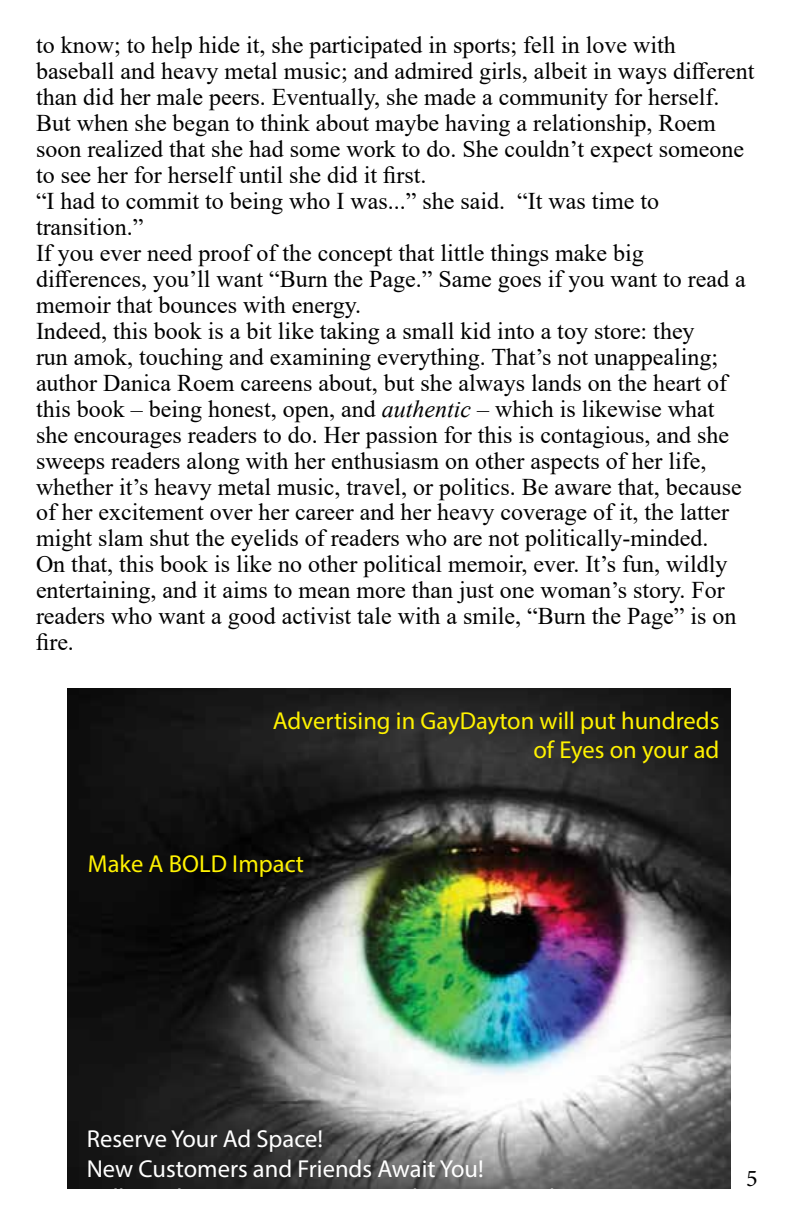
<style>
.page{position:relative;width:792px;height:1224px;background:#fff}
.page>*{position:absolute;margin:0;border:0;box-sizing:border-box;transform-origin:0 0}
.t1{font:24.6px/29.4px "Myriad Pro";color:#fff200;text-align:right}
.t2{font:24.6px/29.4px "Myriad Pro";color:#fff}
.t3{font:24px/26px "Times New Roman";color:#000}
.t4{font:24px "Minion Pro";color:#000}
.s1{font-style:italic}
</style>
<div class="page">
<img style="left:68px;top:688px;width:663px;height:501px">
<p class="t3" style="left:36px;top:31px;width:720px">to know; to help hide it, she participated in sports; fell in love with baseball and heavy metal music; and admired girls, albeit in ways different than did her male peers. Eventually, she made a community for herself.<br>But when she began to think about maybe having a relationship, Roem soon realized that she had some work to do. She couldn’t expect someone to see her for herself until she did it first.<br>“I had to commit to being who I was...” she said. “It was time to transition.”<br>If you ever need proof of the concept that little things make big differences, you’ll want “Burn the Page.” Same goes if you want to read a memoir that bounces with energy.<br>Indeed, this book is a bit like taking a small kid into a toy store: they<br>run amok, touching and examining everything. That’s not unappealing; author Danica Roem careens about, but she always lands on the heart of this book – being honest, open, and <span class="s1">authentic</span> – which is likewise what<br>she encourages readers to do. Her passion for this is contagious, and she sweeps readers along with her enthusiasm on other aspects of her life, whether it’s heavy metal music, travel, or politics. Be aware that, because of her excitement over her career and her heavy coverage of it, the latter might slam shut the eyelids of readers who are not politically-minded.<br>On that, this book is like no other political memoir, ever. It’s fun, wildly entertaining, and it aims to mean more than just one woman’s story. For readers who want a good activist tale with a smile, “Burn the Page” is on fire.</p>
<p class="t1" style="left:273px;top:705px;width:448px">Advertising in GayDayton will put hundreds of Eyes on your ad</p>
<p class="t1" style="left:88px;top:848px;width:218px">Make A BOLD Impact</p>
<p class="t2" style="left:87px;top:1124px;width:398px">Reserve Your Ad Space!<br>New Customers and Friends Await You!</p>
<p class="t4" style="left:746px;top:1163px;width:13px">5</p>
</div>
